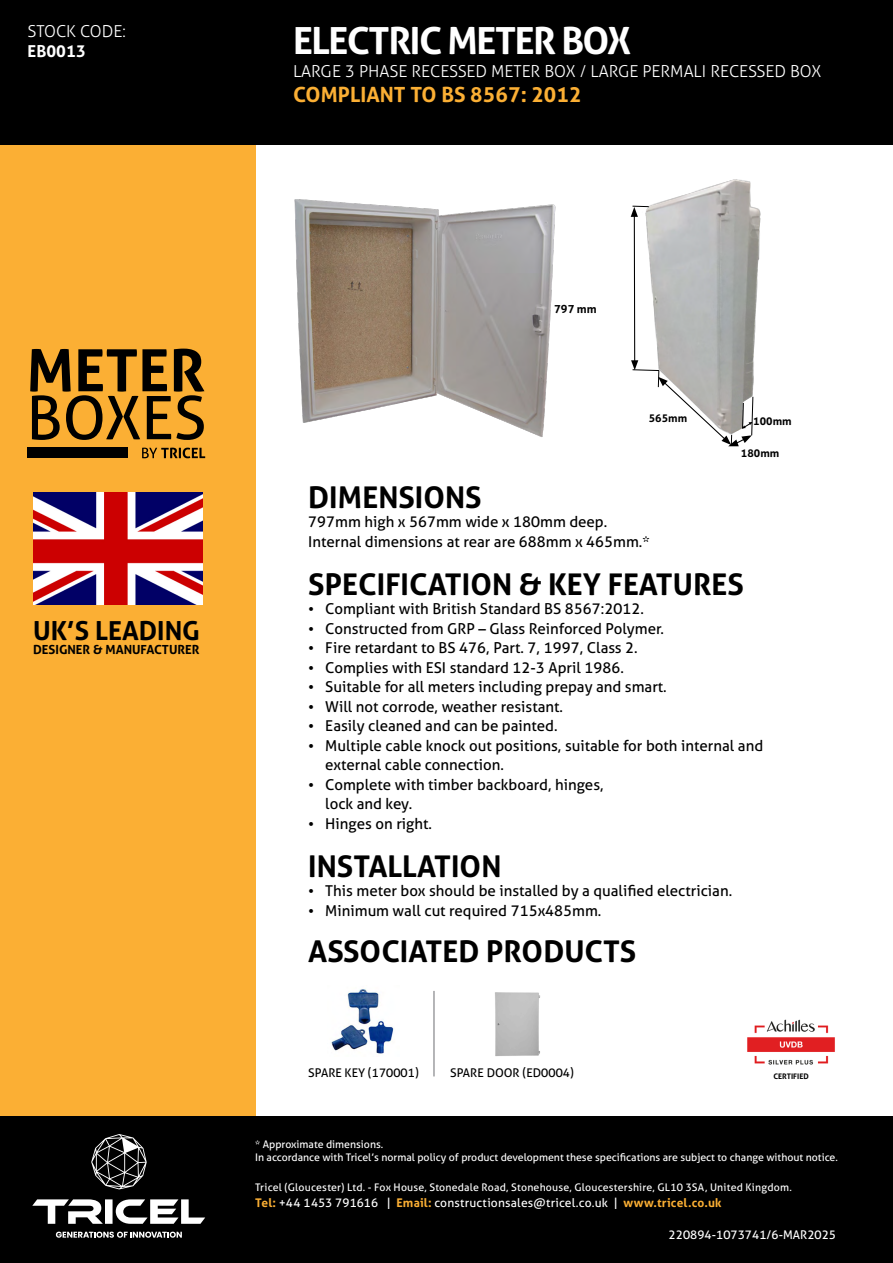
<style>
.page{position:relative;width:893px;height:1263px;background:#fff}
.page>*{position:absolute;margin:0;border:0;box-sizing:border-box;transform-origin:0 0}
.t1{font:60.15px "Aller";color:#000}
.t2{font:700 58.35px "Aller";color:#000}
.t3{font:700 37.5px "Aller";letter-spacing:-.04em;color:#fff}
.t4{font:700 30px "Aller";color:#000}
.t5{font:700 26.25px "Aller";color:#000}
.t6{font:700 21px "Aller";color:#fbaf34}
.t7{font:300 16.5px "Aller";color:#fff}
.t8{font:700 16.5px "Aller";color:#fff}
.t9{font:15px/19.5px "Aller";color:#000}
.t10{font:700 12.6px "Aller";color:#000}
.t11{font:12px "Aller";color:#fff}
.t12{font:12px "Aller";color:#000}
.t13{font:700 11.25px "Aller";color:#000}
.t14{font:700 10.8px "Aller";color:#000}
.t15{font:10.5px/12.6px "Aller";color:#fff}
.t16{font:10.5px "Aller";letter-spacing:.02em;color:#fff}
.t17{font:700 7.65px "Aller";color:#000}
.s1{font-weight:700;color:#fbaf34}
</style>
<div class="page">
<div style="left:0;top:0;width:255px;height:1263px;background:#fbaf34"></div>
<div style="left:0;top:0;width:893px;height:145px;background:#000"></div>
<div style="left:0;top:1116px;width:893px;height:147px;background:#000"></div>
<img style="left:33px;top:492px;width:170px;height:113px">
<svg style="left:91px;top:1134px;width:56px;height:55px"></svg>
<svg style="left:32px;top:1199px;width:173px;height:25px"></svg>
<svg style="left:56px;top:1231px;width:126px;height:7px"></svg>
<svg style="left:142px;top:448px;width:63px;height:10px"></svg>
<div style="left:28px;top:447px;width:100px;height:11px;background:#000"></div>
<img style="left:294px;top:199px;width:262px;height:238px">
<img style="left:331px;top:989px;width:63px;height:65px">
<img style="left:495px;top:992px;width:45px;height:64px">
<hr style="left:434px;top:991px;width:1px;height:85px;background:#6d6e71">
<img style="left:630px;top:179px;width:131px;height:229px">
<hr style="left:634px;top:214px;width:1px;height:149px;background:#000">
<svg style="left:631px;top:206px;width:18px;height:11px"></svg>
<svg style="left:631px;top:360px;width:122px;height:87px"></svg>
<img style="left:747px;top:1019px;width:88px;height:46px">
<p class="t7" style="left:28px;top:21px;width:100px">STOCK CODE:</p>
<p class="t8" style="left:28px;top:41px;width:60px">EB0013</p>
<h3 class="t3" style="left:293px;top:17px;width:339px">ELECTRIC METER BOX</h3>
<p class="t7" style="left:293px;top:61px;width:529px">LARGE 3 PHASE RECESSED METER BOX / LARGE PERMALI RECESSED BOX</p>
<h3 class="t6" style="left:293px;top:81px;width:290px">COMPLIANT TO BS 8567: 2012</h3>
<h2 class="t2" style="left:27px;top:333px;width:180px">METER</h2>
<h1 class="t1" style="left:27px;top:380px;width:181px">BOXES</h1>
<h3 class="t5" style="left:33px;top:614px;width:168px">UK’S LEADING</h3>
<p class="t10" style="left:33px;top:641px;width:168px">DESIGNER &amp; MANUFACTURER</p>
<p class="t13" style="left:554px;top:302px;width:44px">797 mm</p>
<p class="t14" style="left:649px;top:411px;width:40px">565mm</p>
<p class="t14" style="left:753px;top:414px;width:40px">100mm</p>
<p class="t14" style="left:741px;top:446px;width:40px">180mm</p>
<h3 class="t4" style="left:308px;top:478px;width:175px">DIMENSIONS</h3>
<p class="t9" style="left:308px;top:512px;width:343px">797mm high x 567mm wide x 180mm deep.<br>Internal dimensions at rear are 688mm x 465mm.*</p>
<h3 class="t4" style="left:308px;top:565px;width:437px">SPECIFICATION &amp; KEY FEATURES</h3>
<p class="t9" style="left:308px;top:599px;width:337px">• Compliant with British Standard BS 8567:2012.</p>
<p class="t9" style="left:308px;top:619px;width:357px">• Constructed from GRP – Glass Reinforced Polymer.</p>
<p class="t9" style="left:308px;top:638px;width:331px">• Fire retardant to BS 476, Part. 7, 1997, Class 2.</p>
<p class="t9" style="left:308px;top:658px;width:317px">• Complies with ESI standard 12-3 April 1986.</p>
<p class="t9" style="left:308px;top:677px;width:360px">• Suitable for all meters including prepay and smart.</p>
<p class="t9" style="left:308px;top:697px;width:256px">• Will not corrode, weather resistant.</p>
<p class="t9" style="left:308px;top:716px;width:251px">• Easily cleaned and can be painted.</p>
<p class="t9" style="left:325px;top:736px;width:439px;text-indent:-17px">• Multiple cable knock out positions, suitable for both internal and external cable connection.</p>
<p class="t9" style="left:325px;top:775px;width:280px;text-indent:-17px">• Complete with timber backboard, hinges, lock and key.</p>
<p class="t9" style="left:308px;top:814px;width:125px">• Hinges on right.</p>
<h3 class="t4" style="left:308px;top:847px;width:195px">INSTALLATION</h3>
<p class="t9" style="left:308px;top:881px;width:425px">• This meter box should be installed by a qualified electrician.</p>
<p class="t9" style="left:308px;top:901px;width:295px">• Minimum wall cut required 715x485mm.</p>
<h3 class="t4" style="left:308px;top:933px;width:329px">ASSOCIATED PRODUCTS</h3>
<p class="t12" style="left:308px;top:1065px;width:112px">SPARE KEY (170001)</p>
<p class="t12" style="left:450px;top:1065px;width:125px">SPARE DOOR (ED0004)</p>
<p class="t17" style="left:773px;top:1071px;width:37px">CERTIFIED</p>
<p class="t15" style="left:255px;top:1138px;width:584px">* Approximate dimensions.<br>In accordance with Tricel’s normal policy of product development these specifications are subject to change without notice.</p>
<p class="t16" style="left:255px;top:1181px;width:538px">Tricel (Gloucester) Ltd. - Fox House, Stonedale Road, Stonehouse, Gloucestershire, GL10 3SA, United Kingdom.</p>
<p class="t11" style="left:255px;top:1195px;width:468px"><span class="s1">Tel:</span> +44 1453 791616 | <span class="s1">Email:</span> constructionsales@tricel.co.uk | <span class="s1">www.tricel.co.uk</span></p>
<p class="t11" style="left:669px;top:1227px;width:169px">220894-1073741/6-MAR2025</p>
</div>
